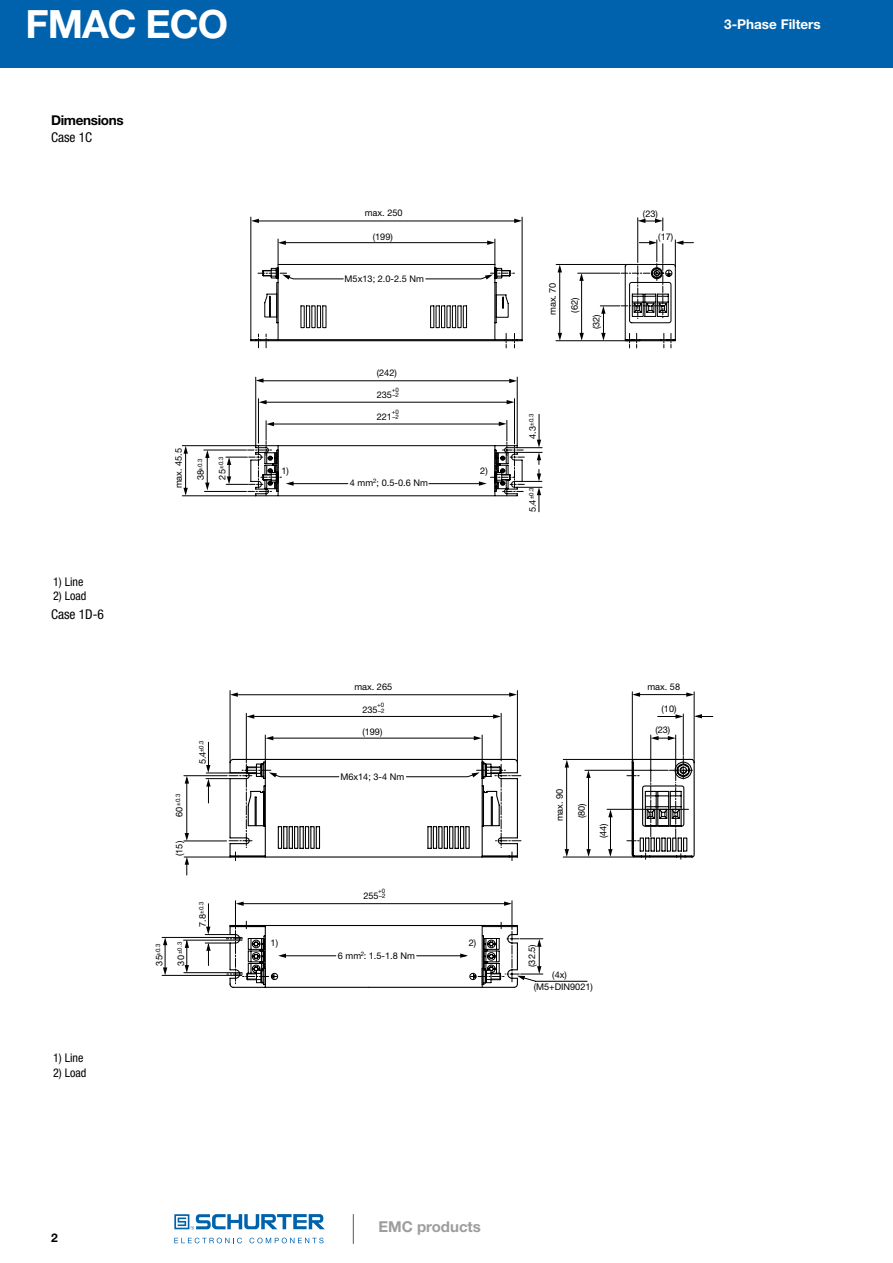
<style>
.page{position:relative;width:893px;height:1263px;background:#fff}
.page>*{position:absolute;margin:0;border:0;box-sizing:border-box;transform-origin:0 0}
.t1{font:700 39px "Helvetica Neue LT";letter-spacing:-.025em;color:#fff}
.t2{font:700 15px "Helvetica Neue LT";color:#9c9d9f}
.t3{font:700 13.5px "Helvetica Neue LT";color:#fff}
.t4{font:condensed 13.5px "Helvetica Neue LT";color:#000}
.t5{font:700 13.5px "Helvetica Neue LT";letter-spacing:-.025em;color:#000}
.t6{font:condensed 12px "Helvetica Neue LT";color:#000}
.t7{font:9.15px "Helvetica Neue LT";color:#000}
.t8{font:6.15px/5.2px "Helvetica Neue LT";color:#000}
.s1{font-size:9.15px}
</style>
<div class="page">
<div style="left:0;top:0;width:893px;height:68px;background:#0062ac"></div>
<hr style="left:353px;top:1214px;width:1px;height:30px;background:#58585a">
<svg style="left:174px;top:1214px;width:151px;height:15px"></svg>
<svg style="left:174px;top:1238px;width:68px;height:5px"></svg>
<svg style="left:249px;top:1238px;width:75px;height:5px"></svg>
<svg style="left:182px;top:217px;width:512px;height:295px"></svg>
<svg style="left:262px;top:341px;width:410px;height:148px"></svg>
<svg style="left:262px;top:221px;width:414px;height:120px"></svg>
<svg style="left:278px;top:241px;width:8px;height:4px"></svg>
<svg style="left:251px;top:219px;width:8px;height:4px"></svg>
<svg style="left:479px;top:442px;width:45px;height:54px"></svg>
<svg style="left:558px;top:265px;width:4px;height:7px"></svg>
<svg style="left:558px;top:333px;width:4px;height:8px"></svg>
<svg style="left:601px;top:333px;width:5px;height:8px"></svg>
<svg style="left:579px;top:333px;width:5px;height:8px"></svg>
<svg style="left:579px;top:273px;width:5px;height:8px"></svg>
<svg style="left:226px;top:441px;width:68px;height:55px"></svg>
<svg style="left:205px;top:450px;width:5px;height:8px"></svg>
<svg style="left:205px;top:483px;width:4px;height:7px"></svg>
<svg style="left:184px;top:446px;width:4px;height:8px"></svg>
<svg style="left:183px;top:488px;width:5px;height:8px"></svg>
<svg style="left:537px;top:440px;width:4px;height:20px"></svg>
<svg style="left:537px;top:487px;width:4px;height:8px"></svg>
<svg style="left:537px;top:473px;width:4px;height:8px"></svg>
<svg style="left:487px;top:241px;width:8px;height:4px"></svg>
<svg style="left:514px;top:219px;width:8px;height:4px"></svg>
<svg style="left:676px;top:241px;width:7px;height:4px"></svg>
<svg style="left:266px;top:422px;width:8px;height:4px"></svg>
<svg style="left:259px;top:400px;width:8px;height:4px"></svg>
<svg style="left:256px;top:378px;width:7px;height:5px"></svg>
<svg style="left:507px;top:400px;width:7px;height:4px"></svg>
<svg style="left:499px;top:422px;width:8px;height:4px"></svg>
<svg style="left:509px;top:379px;width:8px;height:4px"></svg>
<svg style="left:258px;top:273px;width:32px;height:7px"></svg>
<svg style="left:485px;top:273px;width:29px;height:7px"></svg>
<svg style="left:600px;top:218px;width:64px;height:101px"></svg>
<hr style="left:369px;top:987px;width:145px;height:1px;background:#000">
<hr style="left:162px;top:975px;width:80px;height:1px;background:#000">
<hr style="left:162px;top:937px;width:80px;height:1px;background:#000">
<svg style="left:184px;top:690px;width:510px;height:292px"></svg>
<svg style="left:246px;top:714px;width:8px;height:5px"></svg>
<svg style="left:675px;top:714px;width:8px;height:5px"></svg>
<svg style="left:230px;top:692px;width:8px;height:5px"></svg>
<svg style="left:686px;top:692px;width:8px;height:5px"></svg>
<svg style="left:504px;top:901px;width:8px;height:5px"></svg>
<svg style="left:278px;top:953px;width:8px;height:5px"></svg>
<svg style="left:460px;top:953px;width:8px;height:5px"></svg>
<svg style="left:185px;top:776px;width:4px;height:7px"></svg>
<svg style="left:185px;top:857px;width:4px;height:18px"></svg>
<svg style="left:185px;top:833px;width:4px;height:8px"></svg>
<svg style="left:206px;top:779px;width:5px;height:24px"></svg>
<svg style="left:565px;top:760px;width:4px;height:7px"></svg>
<svg style="left:565px;top:849px;width:4px;height:8px"></svg>
<svg style="left:608px;top:849px;width:4px;height:8px"></svg>
<svg style="left:586px;top:849px;width:5px;height:8px"></svg>
<svg style="left:586px;top:770px;width:5px;height:8px"></svg>
<svg style="left:206px;top:742px;width:4px;height:31px"></svg>
<svg style="left:537px;top:939px;width:4px;height:8px"></svg>
<svg style="left:537px;top:966px;width:4px;height:8px"></svg>
<svg style="left:163px;top:937px;width:4px;height:38px"></svg>
<svg style="left:184px;top:901px;width:85px;height:84px"></svg>
<svg style="left:265px;top:736px;width:8px;height:4px"></svg>
<svg style="left:668px;top:736px;width:8px;height:4px"></svg>
<svg style="left:694px;top:714px;width:8px;height:4px"></svg>
<svg style="left:651px;top:736px;width:8px;height:4px"></svg>
<svg style="left:632px;top:692px;width:8px;height:5px"></svg>
<svg style="left:493px;top:714px;width:8px;height:5px"></svg>
<svg style="left:509px;top:692px;width:8px;height:5px"></svg>
<svg style="left:474px;top:736px;width:8px;height:4px"></svg>
<svg style="left:229px;top:764px;width:48px;height:97px"></svg>
<svg style="left:472px;top:764px;width:49px;height:97px"></svg>
<svg style="left:478px;top:922px;width:47px;height:66px"></svg>
<svg style="left:608px;top:809px;width:5px;height:8px"></svg>
<h1 class="t1" style="left:26px;top:0;width:204px">FMAC ECO</h1>
<h3 class="t3" style="left:724px;top:16px;width:98px">3-Phase Filters</h3>
<h3 class="t5" style="left:51px;top:112px;width:74px">Dimensions</h3>
<h3 class="t4" style="left:51px;top:130px;width:43px">Case 1C</h3>
<h3 class="t6" style="left:53px;top:574px;width:32px">1) Line</h3>
<h3 class="t6" style="left:53px;top:589px;width:35px">2) Load</h3>
<h3 class="t4" style="left:51px;top:607px;width:54px">Case 1D-6</h3>
<h3 class="t6" style="left:53px;top:1051px;width:32px">1) Line</h3>
<h3 class="t6" style="left:53px;top:1066px;width:35px">2) Load</h3>
<p class="t7" style="left:173px;top:488px;width:42px;rotate:-90deg">max. 45.5</p>
<p class="t8" style="left:197px;top:471px;width:14px;rotate:-90deg">±0.3</p>
<p class="t7" style="left:195px;top:480px;width:12px;rotate:-90deg">38</p>
<p class="t8" style="left:218px;top:480px;width:24px;rotate:-90deg"><span class="s1">25</span>±0.3</p>
<p class="t7" style="left:365px;top:208px;width:39px">max. 250</p>
<p class="t7" style="left:373px;top:231px;width:22px">(199)</p>
<p class="t7" style="left:345px;top:273px;width:81px">M5x13; 2.0-2.5 Nm</p>
<p class="t7" style="left:377px;top:367px;width:22px">(242)</p>
<p class="t7" style="left:377px;top:389px;width:17px">235</p>
<p class="t8" style="left:392px;top:387px;width:9px">+0 –2</p>
<p class="t7" style="left:377px;top:411px;width:17px">221</p>
<p class="t8" style="left:392px;top:409px;width:9px">+0 –2</p>
<p class="t7" style="left:281px;top:465px;width:9px">1)</p>
<p class="t7" style="left:480px;top:465px;width:9px">2)</p>
<p class="t7" style="left:350px;top:477px;width:79px">4 mm<sup>2</sup>; 0.5-0.6 Nm</p>
<p class="t7" style="left:547px;top:315px;width:34px;rotate:-90deg">max. 70</p>
<p class="t7" style="left:569px;top:313px;width:17px;rotate:-90deg">(62)</p>
<p class="t7" style="left:591px;top:329px;width:17px;rotate:-90deg">(32)</p>
<p class="t8" style="left:529px;top:439px;width:26px;rotate:-90deg"><span class="s1">4.3</span>±0.3</p>
<p class="t8" style="left:529px;top:512px;width:26px;rotate:-90deg"><span class="s1">5.4</span>±0.3</p>
<p class="t8" style="left:155px;top:965px;width:23px;rotate:-90deg"><span class="s1">35</span>±0.3</p>
<p class="t7" style="left:354px;top:681px;width:39px">max. 265</p>
<p class="t7" style="left:362px;top:705px;width:17px">235</p>
<p class="t8" style="left:377px;top:702px;width:9px">+0 –2</p>
<p class="t8" style="left:175px;top:806px;width:14px;rotate:-90deg">±0.3</p>
<p class="t7" style="left:174px;top:817px;width:12px;rotate:-90deg">60</p>
<p class="t7" style="left:174px;top:856px;width:17px;rotate:-90deg">(15)</p>
<p class="t8" style="left:199px;top:764px;width:26px;rotate:-90deg"><span class="s1">5.4</span>±0.3</p>
<p class="t8" style="left:199px;top:927px;width:26px;rotate:-90deg"><span class="s1">7.8</span>±0.3</p>
<p class="t7" style="left:362px;top:726px;width:22px">(199)</p>
<p class="t7" style="left:340px;top:771px;width:65px">M6x14; 3-4 Nm</p>
<p class="t7" style="left:363px;top:890px;width:17px">255</p>
<p class="t8" style="left:378px;top:888px;width:9px">+0 –2</p>
<p class="t7" style="left:271px;top:938px;width:9px">1)</p>
<p class="t7" style="left:469px;top:938px;width:9px">2)</p>
<p class="t8" style="left:177px;top:954px;width:14px;rotate:-90deg">±0.3</p>
<p class="t7" style="left:175px;top:965px;width:12px;rotate:-90deg">30</p>
<p class="t7" style="left:526px;top:967px;width:24px;rotate:-90deg">(32.5)</p>
<p class="t8" style="left:361px;top:951px;width:5px">2</p>
<p class="t7" style="left:338px;top:950px;width:79px">6 mm : 1.5-1.8 Nm</p>
<p class="t7" style="left:554px;top:821px;width:34px;rotate:-90deg">max. 90</p>
<p class="t7" style="left:576px;top:818px;width:17px;rotate:-90deg">(80)</p>
<p class="t7" style="left:598px;top:838px;width:17px;rotate:-90deg">(44)</p>
<p class="t7" style="left:552px;top:969px;width:16px">(4x)</p>
<p class="t7" style="left:534px;top:981px;width:61px">(M5+DIN9021)</p>
<p class="t7" style="left:643px;top:208px;width:16px">(23)</p>
<p class="t7" style="left:658px;top:231px;width:16px">(17)</p>
<p class="t7" style="left:647px;top:681px;width:34px">max. 58</p>
<p class="t7" style="left:661px;top:703px;width:16px">(10)</p>
<p class="t7" style="left:655px;top:724px;width:16px">(23)</p>
<h2 class="t2" style="left:378px;top:1217px;width:104px">EMC products</h2>
</div>
